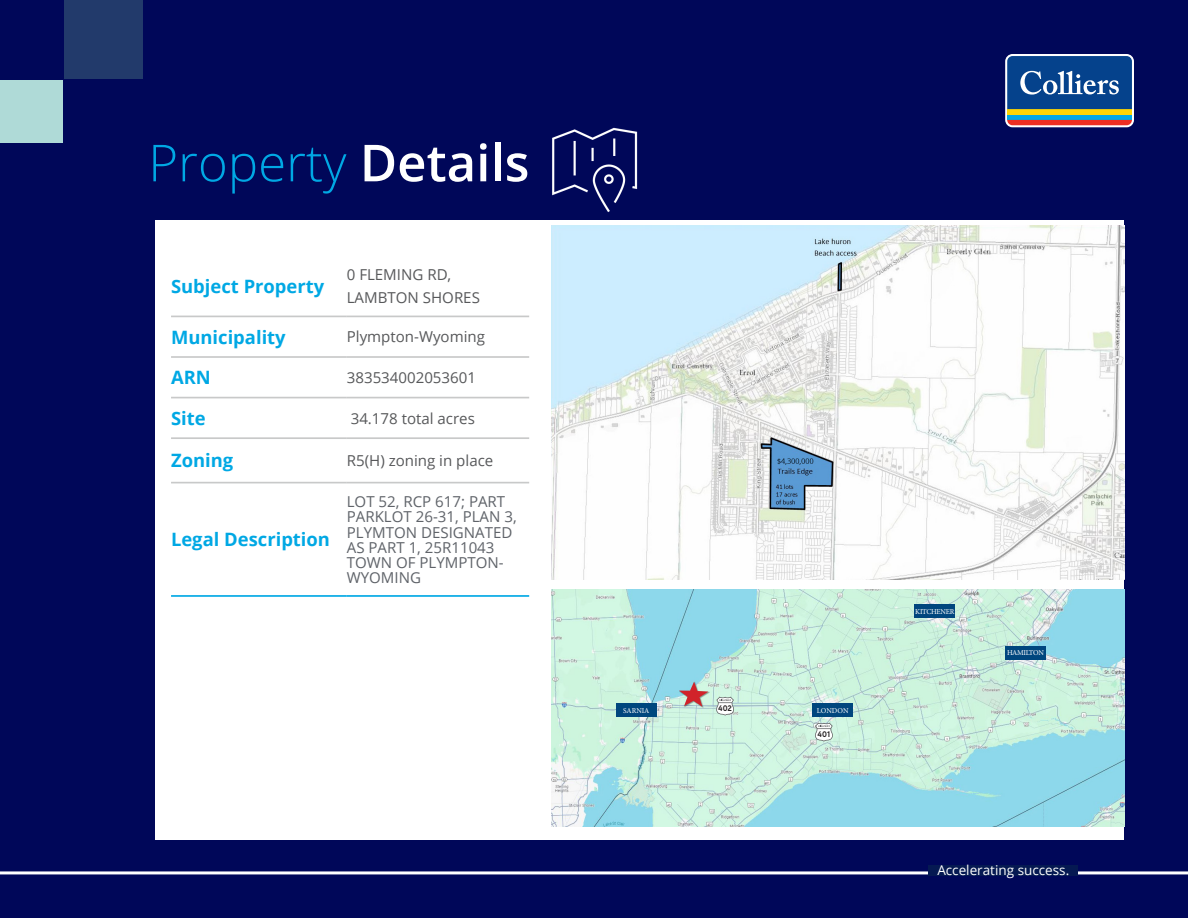
<style>
.page{position:relative;width:1188px;height:918px;background:#000759}
.page>*{position:absolute;margin:0;border:0;box-sizing:border-box;transform-origin:0 0}
.t1{font:300 51px "Open Sans";color:#00a8e4}
.t2{font:700 18.45px "Open Sans";color:#00a8e4}
.Body_Text_-_Dark_Grey_CMYK{font:15px/15px "Open Sans";color:#5f6369}
.Body_Text_-_Dark_Grey_CMYK-2{font:15px/23.4px "Open Sans";color:#57585a}
.contact{font:15px "Open Sans";color:#57585a}
.t3{font:13.5px "Open Sans";color:#fff}
.t4{font:700 8.1px "Aaux Next";color:#231f20}
.t5{font:7.5px "Minion Pro";letter-spacing:-.04em;color:#fff}
.s1{font-weight:600;color:#fff}
</style>
<div class="page">
<hr style="left:0;top:871px;width:1188px;height:3px;background:#fff">
<div style="left:929px;top:865px;width:149px;height:10px;background:#051952"></div>
<div style="left:64px;top:0;width:79px;height:79px;background:#223a6b"></div>
<div style="left:0;top:80px;width:63px;height:63px;background:#afdad7"></div>
<svg style="left:1005px;top:54px;width:129px;height:73px"></svg>
<div style="left:1007px;top:115px;width:125px;height:5px;background:#00a8e4"></div>
<div style="left:1007px;top:109px;width:125px;height:6px;background:#fed503"></div>
<svg style="left:1007px;top:120px;width:125px;height:5px"></svg>
<svg style="left:1007px;top:56px;width:125px;height:53px;background:#205798"></svg>
<div style="left:155px;top:220px;width:969px;height:620px;background:#fff"></div>
<hr style="left:171px;top:316px;width:176px;height:1px;background:#c8c9c9">
<hr style="left:347px;top:316px;width:182px;height:1px;background:#c8c9c9">
<hr style="left:171px;top:356px;width:176px;height:2px;background:#c8c9c9">
<hr style="left:347px;top:356px;width:182px;height:2px;background:#c8c9c9">
<hr style="left:171px;top:397px;width:176px;height:1px;background:#c8c9c9">
<hr style="left:347px;top:397px;width:182px;height:1px;background:#c8c9c9">
<hr style="left:171px;top:437px;width:176px;height:2px;background:#c8c9c9">
<hr style="left:347px;top:437px;width:182px;height:2px;background:#c8c9c9">
<hr style="left:171px;top:482px;width:176px;height:1px;background:#c8c9c9">
<hr style="left:347px;top:482px;width:182px;height:1px;background:#c8c9c9">
<hr style="left:171px;top:595px;width:176px;height:2px;background:#00a8e4">
<hr style="left:347px;top:595px;width:182px;height:2px;background:#00a8e4">
<img style="left:552px;top:226px;width:572px;height:354px">
<img style="left:552px;top:589px;width:572px;height:237px">
<div style="left:679px;top:681px;width:31px;height:27px;background:#231f20;opacity:.45"></div>
<svg style="left:679px;top:682px;width:29px;height:25px"></svg>
<img style="left:552px;top:127px;width:86px;height:85px">
<div style="left:812px;top:703px;width:41px;height:14px;background:#00467e"></div>
<div style="left:914px;top:604px;width:41px;height:14px;background:#00467e"></div>
<div style="left:616px;top:703px;width:41px;height:14px;background:#00467e"></div>
<svg style="left:716px;top:697px;width:18px;height:19px"></svg>
<svg style="left:815px;top:723px;width:18px;height:19px"></svg>
<div style="left:1005px;top:646px;width:41px;height:14px;background:#00467e"></div>
<p class="t1" style="left:148px;top:128px;width:383px">Property <span class="s1">Details</span></p>
<p class="t2" style="left:171px;top:273px;width:155px">Subject Property</p>
<p class="Body_Text_-_Dark_Grey_CMYK-2" style="left:347px;top:262px;width:135px">0 FLEMING RD,<br>LAMBTON SHORES</p>
<p class="t2" style="left:171px;top:324px;width:116px">Municipality</p>
<p class="contact" style="left:347px;top:327px;width:140px">Plympton-Wyoming</p>
<p class="t2" style="left:171px;top:365px;width:41px">ARN</p>
<p class="contact" style="left:347px;top:367px;width:131px">383534002053601</p>
<p class="t2" style="left:171px;top:405px;width:36px">Site</p>
<p class="Body_Text_-_Dark_Grey_CMYK-2" style="left:351px;top:406px;width:126px">34.178 total acres</p>
<p class="t2" style="left:171px;top:448px;width:64px">Zoning</p>
<p class="Body_Text_-_Dark_Grey_CMYK-2" style="left:347px;top:449px;width:148px">R5(H) zoning in place</p>
<p class="t2" style="left:171px;top:527px;width:161px">Legal Description</p>
<p class="Body_Text_-_Dark_Grey_CMYK" style="left:347px;top:494px;width:171px">LOT 52, RCP 617; PART<br>PARKLOT 26-31, PLAN 3,<br>PLYMTON DESIGNATED<br>AS PART 1, 25R11043<br>TOWN OF PLYMPTON-<br>WYOMING</p>
<p class="t5" style="left:623px;top:706px;width:28px">SARNIA</p>
<p class="t4" style="left:718px;top:703px;width:15px">402</p>
<p class="t5" style="left:817px;top:706px;width:33px">LONDON</p>
<p class="t4" style="left:818px;top:729px;width:14px">401</p>
<p class="t5" style="left:915px;top:606px;width:41px">KITCHENER</p>
<p class="t5" style="left:1007px;top:648px;width:38px">HAMILTON</p>
<p class="t3" style="left:937px;top:861px;width:133px">Accelerating success.</p>
</div>
